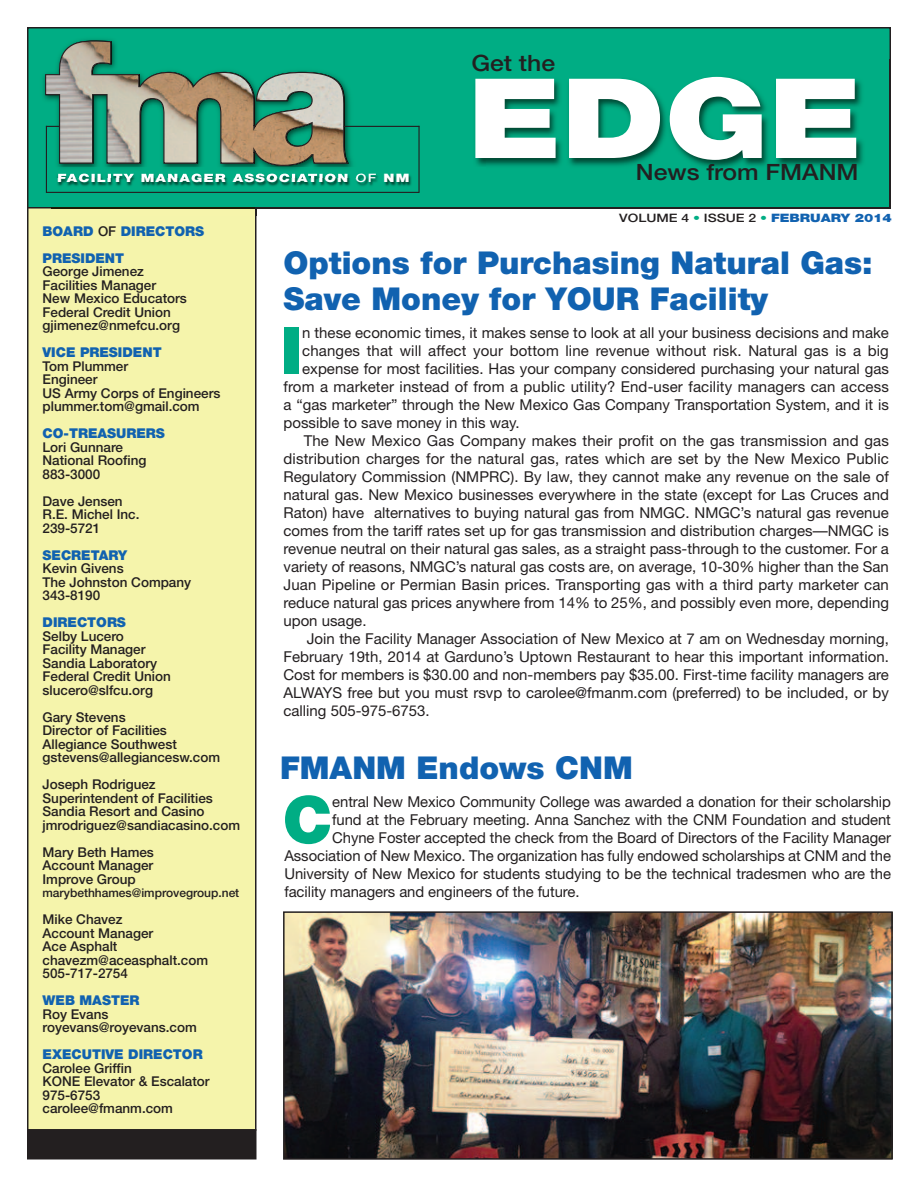
<style>
.page{position:relative;width:918px;height:1188px;background:#fff}
.page>*{position:absolute;margin:0;border:0;box-sizing:border-box;transform-origin:0 0}
.t1{font:900 111px "Helvetica Neue";color:#fff;scale:1.2 1}
.t2{font:900 65.4px "Helvetica Neue";color:#00ad84}
.t3{font:900 31.5px/36px "Helvetica Neue";color:#1162b0}
.t4{font:500 22.5px "Helvetica Neue";color:#231f20;scale:1.1 1}
.t5{font:15px "Helvetica Neue";color:#231f20}
.t6{font:500 13.5px/13.5px "Helvetica Neue";color:#231f20}
.t7{font:900 13.5px/27px "Helvetica Neue";color:#1162b0}
.t8{font:500 12px "Helvetica Neue";color:#231f20}
.t9{font:900 11.7px "Helvetica Neue";letter-spacing:.08em;color:#fff;scale:1.25 1}
.t10{font:500 11.7px "Helvetica Neue";color:#231f20;scale:1.2 1}
.s1{font-size:172.5px;color:#231f20}
.s2{color:#00ad84}
.s3{font-weight:900;color:#1162b0}
.s4{font-weight:500}
.s5{font-weight:500;color:#231f20}
</style>
<div class="page">
<div style="left:28px;top:205px;width:228px;height:925px;background:#f5f4ab"></div>
<div style="left:27px;top:204px;width:229px;height:927px;border:2px solid #231f20"></div>
<div style="left:28px;top:1131px;width:227px;height:27px;background:#231f20"></div>
<div style="left:27px;top:1129px;width:229px;height:31px;border:2px solid #231f20"></div>
<div style="left:28px;top:28px;width:862px;height:180px;background:#00ad84"></div>
<div style="left:27px;top:27px;width:864px;height:181px;border:2px solid #231f20"></div>
<img style="left:485px;top:60px;width:405px;height:147px">
<img style="left:429px;top:80px;width:56px;height:127px">
<img style="left:890px;top:60px;width:1px;height:148px">
<img style="left:485px;top:207px;width:405px;height:2px">
<img style="left:52px;top:173px;width:377px;height:34px">
<img style="left:52px;top:207px;width:433px;height:2px">
<svg style="left:255px;top:207px;width:2px;height:9px"></svg>
<img style="left:43px;top:39px;width:317px;height:139px">
<img style="left:58px;top:174px;width:250px;height:4px">
<svg style="left:356px;top:174px;width:4px;height:4px"></svg>
<hr style="left:344px;top:126px;width:75px;height:1px;background:#231f20">
<hr style="left:418px;top:126px;width:2px;height:67px;background:#231f20">
<hr style="left:46px;top:192px;width:373px;height:1px;background:#231f20">
<hr style="left:46px;top:126px;width:1px;height:67px;background:#231f20">
<svg style="left:45px;top:40px;width:303px;height:126px"></svg>
<img style="left:286px;top:914px;width:604px;height:243px">
<div style="left:283px;top:911px;width:610px;height:249px;border:2px solid #231f20"></div>
<h1 class="t1" style="left:45px;top:79px;width:683px"><span class="s1">fma</span> EDGE</h1>
<h3 class="t4" style="left:471px;top:55px;width:78px">Get the</h3>
<h3 class="t4" style="left:636px;top:164px;width:204px">News from FMANM</h3>
<p class="t10" style="left:619px;top:214px;width:229px">VOLUME 4 <span class="s2">•</span> ISSUE 2 <span class="s2">•</span> <span class="s3">FEBRUARY 2014</span></p>
<p class="t9" style="left:57px;top:174px;width:283px">FACILITY MANAGER ASSOCIATION <span class="s4">OF</span> NM</p>
<p class="t7" style="left:43px;top:219px;width:163px">BOARD <span class="s5">OF</span> DIRECTORS<br>PRESIDENT</p>
<p class="t6" style="left:43px;top:266px;width:146px">George Jimenez<br>Facilities Manager<br>New Mexico Educators<br>Federal Credit Union gjimenez@nmefcu.org</p>
<p class="t7" style="left:43px;top:340px;width:121px">VICE PRESIDENT</p>
<p class="t6" style="left:43px;top:360px;width:179px">Tom Plummer<br>Engineer<br>US Army Corps of Engineers plummer.tom@gmail.com</p>
<p class="t7" style="left:43px;top:421px;width:124px">CO-TREASURERS</p>
<p class="t6" style="left:43px;top:441px;width:105px">Lori Gunnare<br>National Roofing<br>883-3000</p>
<p class="t6" style="left:43px;top:495px;width:98px">Dave Jensen<br>R.E. Michel Inc.<br>239-5721</p>
<p class="t7" style="left:43px;top:543px;width:86px">SECRETARY</p>
<p class="t6" style="left:43px;top:563px;width:150px">Kevin Givens<br>The Johnston Company<br>343-8190</p>
<p class="t7" style="left:43px;top:610px;width:85px">DIRECTORS</p>
<p class="t6" style="left:43px;top:630px;width:130px">Selby Lucero<br>Facility Manager<br>Sandia Laboratory<br>Federal Credit Union slucero@slfcu.org</p>
<p class="t6" style="left:43px;top:711px;width:179px">Gary Stevens<br>Director of Facilities<br>Allegiance Southwest gstevens@allegiancesw.com</p>
<p class="t6" style="left:43px;top:779px;width:199px">Joseph Rodriguez<br>Superintendent of Facilities<br>Sandia Resort and Casino jmrodriguez@sandiacasino.com</p>
<p class="t6" style="left:43px;top:846px;width:113px;text-align:justify">Mary Beth Hames Account Manager Improve Group</p>
<p class="t8" style="left:43px;top:889px;width:198px">marybethhames@improvegroup.net</p>
<p class="t6" style="left:43px;top:914px;width:167px">Mike Chavez<br>Account Manager<br>Ace Asphalt chavezm@aceasphalt.com<br>505-717-2754</p>
<p class="t7" style="left:43px;top:988px;width:98px">WEB MASTER</p>
<p class="t6" style="left:43px;top:1008px;width:156px">Roy Evans royevans@royevans.com</p>
<p class="t7" style="left:43px;top:1042px;width:162px">EXECUTIVE DIRECTOR</p>
<p class="t6" style="left:43px;top:1062px;width:169px">Carolee Griffin<br>KONE Elevator &amp; Escalator<br>975-6753 carolee@fmanm.com</p>
<h3 class="t3" style="left:283px;top:248px;width:591px">Options for Purchasing Natural Gas:<br>Save Money for YOUR Facility</h3>
<h2 class="t2" style="left:281px;top:327px;width:23px">I</h2>
<p class="t5" style="left:302px;top:327px;width:588px">n these economic times, it makes sense to look at all your business decisions and make</p>
<p class="t5" style="left:302px;top:345px;width:588px">changes that will affect your bottom line revenue without risk. Natural gas is a big</p>
<p class="t5" style="left:302px;top:363px;width:588px">expense for most facilities. Has your company considered purchasing your natural gas</p>
<p class="t5" style="left:284px;top:381px;width:607px">from a marketer instead of from a public utility? End-user facility managers can access</p>
<p class="t5" style="left:284px;top:399px;width:607px">a “gas marketer” through the New Mexico Gas Company Transportation System, and it is</p>
<p class="t5" style="left:284px;top:417px;width:238px">possible to save money in this way.</p>
<p class="t5" style="left:304px;top:435px;width:587px">The New Mexico Gas Company makes their profit on the gas transmission and gas</p>
<p class="t5" style="left:284px;top:453px;width:607px">distribution charges for the natural gas, rates which are set by the New Mexico Public</p>
<p class="t5" style="left:284px;top:471px;width:607px">Regulatory Commission (NMPRC). By law, they cannot make any revenue on the sale of</p>
<p class="t5" style="left:284px;top:489px;width:607px">natural gas. New Mexico businesses everywhere in the state (except for Las Cruces and</p>
<p class="t5" style="left:284px;top:507px;width:607px">Raton) have alternatives to buying natural gas from NMGC. NMGC’s natural gas revenue</p>
<p class="t5" style="left:284px;top:525px;width:607px">comes from the tariff rates set up for gas transmission and distribution charges—NMGC is</p>
<p class="t5" style="left:284px;top:543px;width:607px">revenue neutral on their natural gas sales, as a straight pass-through to the customer. For a</p>
<p class="t5" style="left:284px;top:561px;width:607px">variety of reasons, NMGC’s natural gas costs are, on average, 10-30% higher than the San</p>
<p class="t5" style="left:284px;top:579px;width:607px">Juan Pipeline or Permian Basin prices. Transporting gas with a third party marketer can</p>
<p class="t5" style="left:284px;top:597px;width:607px">reduce natural gas prices anywhere from 14% to 25%, and possibly even more, depending</p>
<p class="t5" style="left:284px;top:615px;width:85px">upon usage.</p>
<p class="t5" style="left:307px;top:633px;width:584px">Join the Facility Manager Association of New Mexico at 7 am on Wednesday morning,</p>
<p class="t5" style="left:284px;top:651px;width:607px">February 19th, 2014 at Garduno’s Uptown Restaurant to hear this important information.</p>
<p class="t5" style="left:284px;top:669px;width:607px">Cost for members is $30.00 and non-members pay $35.00. First-time facility managers are</p>
<p class="t5" style="left:284px;top:687px;width:607px">ALWAYS free but you must rsvp to carolee@fmanm.com (preferred) to be included, or by</p>
<p class="t5" style="left:284px;top:705px;width:148px">calling 505-975-6753.</p>
<h3 class="t3" style="left:280px;top:752px;width:354px">FMANM Endows CNM</h3>
<h2 class="t2" style="left:283px;top:796px;width:51px">C</h2>
<p class="t5" style="left:332px;top:796px;width:560px">entral New Mexico Community College was awarded a donation for their scholarship</p>
<p class="t5" style="left:332px;top:814px;width:560px">fund at the February meeting. Anna Sanchez with the CNM Foundation and student</p>
<p class="t5" style="left:332px;top:832px;width:560px">Chyne Foster accepted the check from the Board of Directors of the Facility Manager</p>
<p class="t5" style="left:284px;top:850px;width:608px">Association of New Mexico. The organization has fully endowed scholarships at CNM and the</p>
<p class="t5" style="left:284px;top:868px;width:608px">University of New Mexico for students studying to be the technical tradesmen who are the</p>
<p class="t5" style="left:284px;top:886px;width:297px">facility managers and engineers of the future.</p>
</div>
